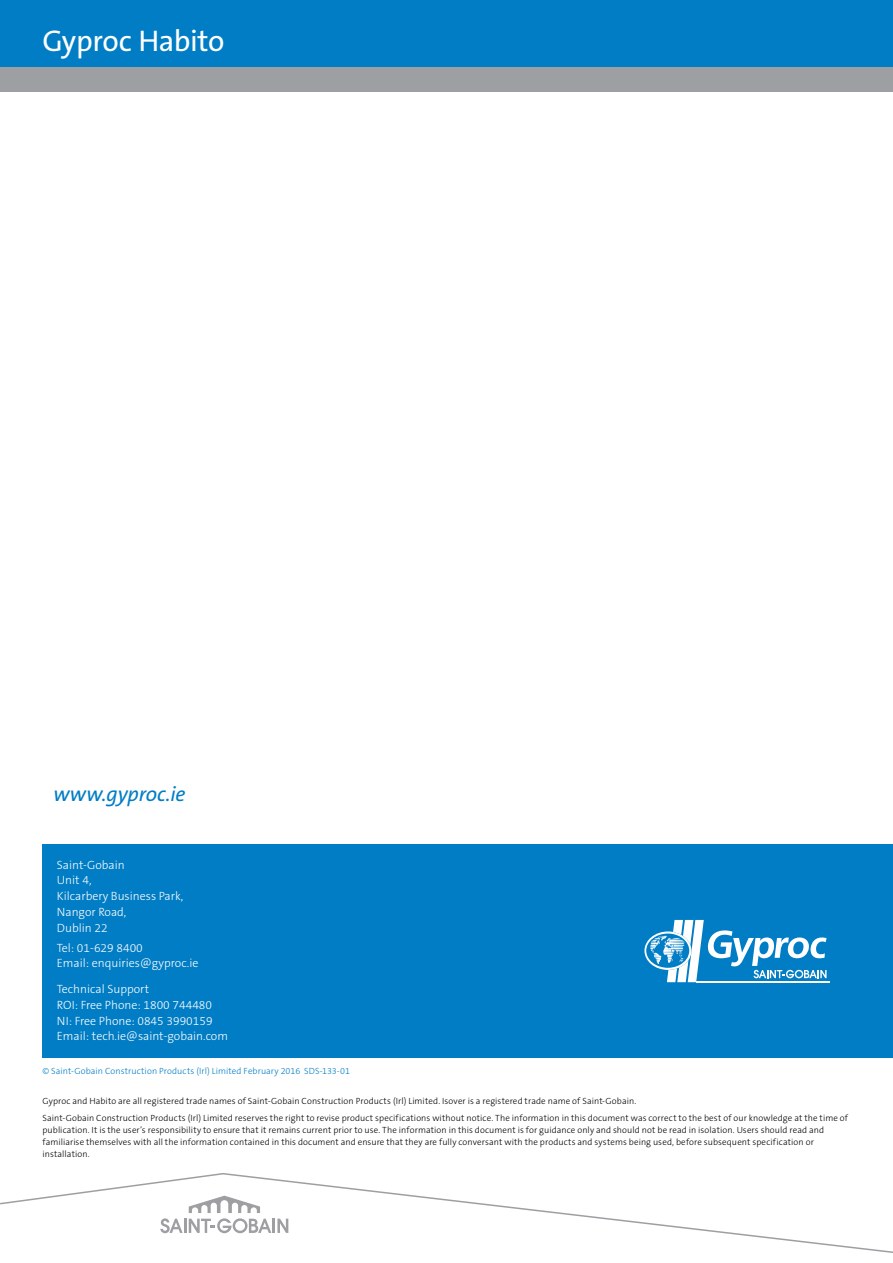
<style>
.page{position:relative;width:893px;height:1263px;background:#fff}
.page>*{position:absolute;margin:0;border:0;box-sizing:border-box;transform-origin:0 0}
.t1{font:30px "The Sans B5 Plain";letter-spacing:-.015em;color:#fff}
.t2{font:italic 21px "The Sans B5 Plain";letter-spacing:-.005em;color:#007dc5}
.t3{font:300 12px/15.8px "The Sans B3";color:#fff}
.t4{font:300 9px/12px "The Sans B3";letter-spacing:.01em;color:#000}
.t5{font:300 9px "The Sans B3";letter-spacing:.01em;color:#007dc5}
</style>
<div class="page">
<div style="left:0;top:57px;width:893px;height:35px;background:#9d9fa2"></div>
<div style="left:0;top:0;width:893px;height:67px;background:#007dc5"></div>
<svg style="left:0;top:1173px;width:893px;height:80px"></svg>
<hr style="left:272px;top:1219px;width:3px;height:14px;background:#9d9fa2">
<svg style="left:277px;top:1219px;width:11px;height:14px"></svg>
<svg style="left:160px;top:1195px;width:111px;height:38px"></svg>
<div style="left:43px;top:844px;width:850px;height:214px;background:#007dc5"></div>
<hr style="left:696px;top:981px;width:134px;height:1px;background:#fff">
<svg style="left:644px;top:920px;width:183px;height:62px"></svg>
<h1 class="t1" style="left:43px;top:25px;width:183px">Gyproc Habito</h1>
<h2 class="t2" style="left:53px;top:783px;width:134px">www.gyproc.ie</h2>
<h3 class="t3" style="left:57px;top:857px;width:128px">Saint-Gobain<br>Unit 4,<br>Kilcarbery Business Park,<br>Nangor Road,<br>Dublin 22</h3>
<h3 class="t3" style="left:57px;top:940px;width:143px">Tel: 01-629 8400<br>Email: enquiries@gyproc.ie</h3>
<h3 class="t3" style="left:57px;top:982px;width:173px">Technical Support<br>ROI: Free Phone: 1800 744480<br>NI: Free Phone: 0845 3990159<br>Email: tech.ie@saint-gobain.com</h3>
<p class="t5" style="left:43px;top:1066px;width:309px">© Saint-Gobain Construction Products (Irl) Limited February 2016 SDS-133-01</p>
<p class="t4" style="left:43px;top:1093px;width:807px;line-height:16.2px">Gyproc and Habito are all registered trade names of Saint-Gobain Construction Products (Irl) Limited. Isover is a registered trade name of Saint-Gobain.<br>Saint-Gobain Construction Products (Irl) Limited reserves the right to revise product specifications without notice. The information in this document was correct to the best of our knowledge at the time of</p>
<p class="t4" style="left:43px;top:1124px;width:783px">publication. It is the user’s responsibility to ensure that it remains current prior to use. The information in this document is for guidance only and should not be read in isolation. Users should read and familiarise themselves with all the information contained in this document and ensure that they are fully conversant with the products and systems being used, before subsequent specification or installation.</p>
</div>
